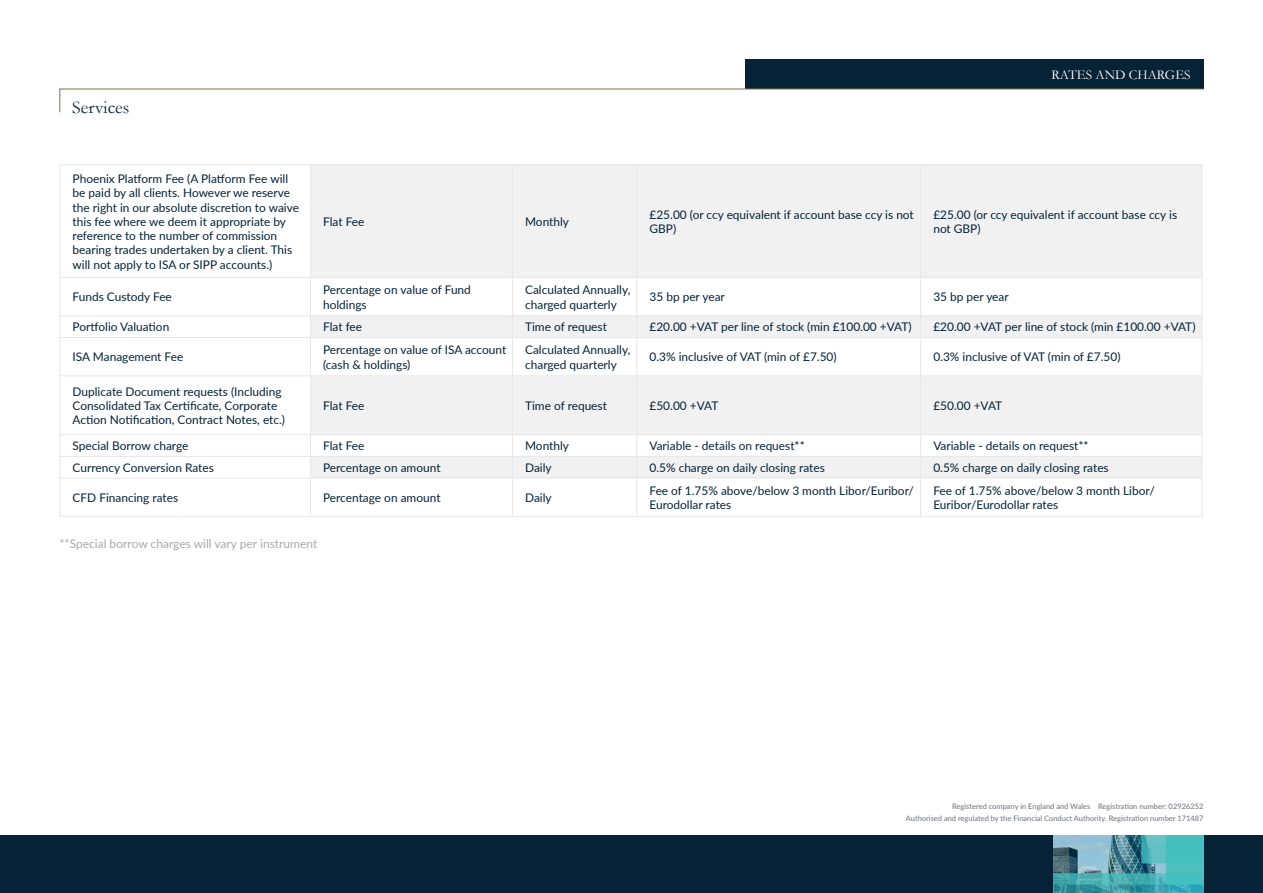
<style>
.page{position:relative;width:1263px;height:893px;background:#fff}
.page>*{position:absolute;margin:0;border:0;box-sizing:border-box;transform-origin:0 0}
.t1{font:18px "Garamond";color:#052237}
.t2{font:13.5px "Garamond";color:#fff}
.t3{font:12px "Lato";color:#a7a9ac}
.t4{font:11.85px/14.2px "Lato";color:#052237}
.t5{font:7.5px/12px "Lato";color:#6c6f7e;text-align:right}
</style>
<div class="page">
<div style="left:0;top:835px;width:1263px;height:58px;background:#052237"></div>
<img style="left:1053px;top:835px;width:150px;height:58px">
<div style="left:745px;top:60px;width:458px;height:29px;background:#052237"></div>
<svg style="left:59px;top:88px;width:1145px;height:25px"></svg>
<svg style="left:311px;top:165px;width:891px;height:172px;fill:#f1f1f2"></svg>
<svg style="left:921px;top:316px;width:281px;height:162px"></svg>
<div style="left:921px;top:376px;width:281px;height:59px;background:#f1f1f2"></div>
<hr style="left:60px;top:164px;width:250px;height:1px;background:#e6e7e8">
<hr style="left:60px;top:165px;width:1px;height:112px;background:#e6e7e8">
<hr style="left:60px;top:277px;width:250px;height:1px;background:#e6e7e8">
<hr style="left:60px;top:278px;width:1px;height:37px;background:#e6e7e8">
<hr style="left:60px;top:315px;width:250px;height:1px;background:#e6e7e8">
<svg style="left:60px;top:316px;width:1px;height:21px"></svg>
<hr style="left:60px;top:337px;width:250px;height:1px;background:#e6e7e8">
<hr style="left:60px;top:338px;width:1px;height:37px;background:#e6e7e8">
<hr style="left:60px;top:375px;width:251px;height:1px;background:#e6e7e8">
<hr style="left:60px;top:376px;width:1px;height:58px;background:#e6e7e8">
<hr style="left:60px;top:434px;width:250px;height:1px;background:#e6e7e8">
<hr style="left:60px;top:456px;width:250px;height:1px;background:#e6e7e8">
<svg style="left:60px;top:435px;width:1px;height:43px"></svg>
<hr style="left:60px;top:478px;width:250px;height:1px;background:#e6e7e8">
<hr style="left:60px;top:478px;width:1px;height:38px;background:#e6e7e8">
<hr style="left:60px;top:516px;width:250px;height:1px;background:#e6e7e8">
<hr style="left:310px;top:164px;width:202px;height:1px;background:#e6e7e8">
<hr style="left:310px;top:165px;width:1px;height:112px;background:#e6e7e8">
<hr style="left:512px;top:164px;width:125px;height:1px;background:#e6e7e8">
<hr style="left:512px;top:165px;width:1px;height:112px;background:#e6e7e8">
<hr style="left:637px;top:164px;width:284px;height:1px;background:#e6e7e8">
<hr style="left:636px;top:165px;width:1px;height:112px;background:#e6e7e8">
<hr style="left:920px;top:165px;width:1px;height:112px;background:#e6e7e8">
<hr style="left:921px;top:164px;width:281px;height:1px;background:#e6e7e8">
<hr style="left:1202px;top:165px;width:1px;height:112px;background:#e6e7e8">
<hr style="left:310px;top:277px;width:202px;height:1px;background:#e6e7e8">
<hr style="left:310px;top:278px;width:1px;height:37px;background:#e6e7e8">
<hr style="left:512px;top:277px;width:125px;height:1px;background:#e6e7e8">
<hr style="left:512px;top:278px;width:1px;height:37px;background:#e6e7e8">
<hr style="left:637px;top:277px;width:283px;height:1px;background:#e6e7e8">
<hr style="left:636px;top:278px;width:1px;height:37px;background:#e6e7e8">
<hr style="left:310px;top:315px;width:202px;height:1px;background:#e6e7e8">
<svg style="left:310px;top:316px;width:1px;height:21px"></svg>
<hr style="left:512px;top:315px;width:125px;height:1px;background:#e6e7e8">
<svg style="left:512px;top:316px;width:1px;height:21px"></svg>
<hr style="left:637px;top:315px;width:283px;height:1px;background:#e6e7e8">
<svg style="left:636px;top:316px;width:1px;height:21px"></svg>
<hr style="left:310px;top:337px;width:202px;height:1px;background:#e6e7e8">
<hr style="left:310px;top:338px;width:1px;height:37px;background:#e6e7e8">
<hr style="left:512px;top:337px;width:125px;height:1px;background:#e6e7e8">
<hr style="left:512px;top:338px;width:1px;height:37px;background:#e6e7e8">
<hr style="left:637px;top:337px;width:283px;height:1px;background:#e6e7e8">
<hr style="left:636px;top:338px;width:1px;height:37px;background:#e6e7e8">
<hr style="left:310px;top:478px;width:202px;height:1px;background:#e6e7e8">
<hr style="left:310px;top:478px;width:1px;height:38px;background:#e6e7e8">
<hr style="left:512px;top:478px;width:125px;height:1px;background:#e6e7e8">
<hr style="left:512px;top:478px;width:1px;height:38px;background:#e6e7e8">
<hr style="left:637px;top:478px;width:283px;height:1px;background:#e6e7e8">
<hr style="left:636px;top:478px;width:1px;height:38px;background:#e6e7e8">
<hr style="left:920px;top:277px;width:282px;height:1px;background:#e6e7e8">
<hr style="left:920px;top:278px;width:1px;height:37px;background:#e6e7e8">
<hr style="left:1202px;top:278px;width:1px;height:37px;background:#e6e7e8">
<hr style="left:920px;top:315px;width:282px;height:1px;background:#e6e7e8">
<svg style="left:920px;top:316px;width:1px;height:21px"></svg>
<svg style="left:1202px;top:316px;width:1px;height:21px"></svg>
<hr style="left:920px;top:337px;width:282px;height:1px;background:#e6e7e8">
<hr style="left:920px;top:338px;width:1px;height:37px;background:#e6e7e8">
<hr style="left:1202px;top:338px;width:1px;height:37px;background:#e6e7e8">
<hr style="left:920px;top:434px;width:282px;height:1px;background:#e6e7e8">
<hr style="left:920px;top:456px;width:282px;height:1px;background:#e6e7e8">
<svg style="left:310px;top:376px;width:611px;height:102px"></svg>
<svg style="left:1202px;top:435px;width:1px;height:43px"></svg>
<hr style="left:920px;top:478px;width:282px;height:1px;background:#e6e7e8">
<hr style="left:920px;top:478px;width:1px;height:38px;background:#e6e7e8">
<hr style="left:1202px;top:478px;width:1px;height:38px;background:#e6e7e8">
<hr style="left:310px;top:375px;width:202px;height:1px;background:#e6e7e8">
<hr style="left:310px;top:376px;width:1px;height:58px;background:#e6e7e8">
<hr style="left:512px;top:375px;width:125px;height:1px;background:#e6e7e8">
<hr style="left:512px;top:376px;width:1px;height:58px;background:#e6e7e8">
<hr style="left:637px;top:375px;width:283px;height:1px;background:#e6e7e8">
<hr style="left:636px;top:376px;width:1px;height:58px;background:#e6e7e8">
<hr style="left:920px;top:375px;width:282px;height:1px;background:#e6e7e8">
<hr style="left:920px;top:376px;width:1px;height:58px;background:#e6e7e8">
<hr style="left:1202px;top:376px;width:1px;height:58px;background:#e6e7e8">
<hr style="left:310px;top:516px;width:202px;height:1px;background:#e6e7e8">
<hr style="left:512px;top:516px;width:125px;height:1px;background:#e6e7e8">
<hr style="left:637px;top:516px;width:284px;height:1px;background:#e6e7e8">
<hr style="left:921px;top:516px;width:281px;height:1px;background:#e6e7e8">
<h1 class="t1" style="left:72px;top:97px;width:58px">Services</h1>
<p class="t4" style="left:73px;top:171px;width:228px">Phoenix Platform Fee (A Platform Fee will be paid by all clients. However we reserve the right in our absolute discretion to waive this fee where we deem it appropriate by reference to the number of commission bearing trades undertaken by a client. This will not apply to ISA or SIPP accounts.)</p>
<p class="t2" style="left:1051px;top:66px;width:141px">RATES AND CHARGES</p>
<p class="t4" style="left:323px;top:214px;width:43px">Flat Fee</p>
<p class="t4" style="left:525px;top:214px;width:45px">Monthly</p>
<p class="t4" style="left:649px;top:207px;width:266px">£25.00 (or ccy equivalent if account base ccy is not<br>GBP)</p>
<p class="t4" style="left:933px;top:207px;width:245px">£25.00 (or ccy equivalent if account base ccy is not GBP)</p>
<p class="t4" style="left:73px;top:289px;width:101px">Funds Custody Fee</p>
<p class="t4" style="left:323px;top:282px;width:149px">Percentage on value of Fund holdings</p>
<p class="t4" style="left:525px;top:282px;width:107px">Calculated Annually, charged quarterly</p>
<p class="t4" style="left:649px;top:289px;width:77px">35 bp per year</p>
<p class="t4" style="left:933px;top:289px;width:77px">35 bp per year</p>
<p class="t4" style="left:73px;top:319px;width:98px">Portfolio Valuation</p>
<p class="t4" style="left:323px;top:319px;width:41px">Flat fee</p>
<p class="t4" style="left:525px;top:319px;width:83px">Time of request</p>
<p class="t4" style="left:649px;top:319px;width:264px">£20.00 +VAT per line of stock (min £100.00 +VAT)</p>
<p class="t4" style="left:933px;top:319px;width:264px">£20.00 +VAT per line of stock (min £100.00 +VAT)</p>
<p class="t4" style="left:73px;top:350px;width:112px">ISA Management Fee</p>
<p class="t4" style="left:323px;top:342px;width:185px">Percentage on value of ISA account (cash &amp; holdings)</p>
<p class="t4" style="left:525px;top:342px;width:107px">Calculated Annually, charged quarterly</p>
<p class="t4" style="left:649px;top:350px;width:189px">0.3% inclusive of VAT (min of £7.50)</p>
<p class="t4" style="left:933px;top:350px;width:189px">0.3% inclusive of VAT (min of £7.50)</p>
<p class="t4" style="left:73px;top:384px;width:214px">Duplicate Document requests (Including<br>Consolidated Tax Certificate, Corporate<br>Action Notification, Contract Notes, etc.)</p>
<p class="t4" style="left:323px;top:398px;width:43px">Flat Fee</p>
<p class="t4" style="left:525px;top:398px;width:83px">Time of request</p>
<p class="t4" style="left:649px;top:398px;width:70px">£50.00 +VAT</p>
<p class="t4" style="left:933px;top:398px;width:70px">£50.00 +VAT</p>
<p class="t4" style="left:73px;top:438px;width:117px">Special Borrow charge</p>
<p class="t4" style="left:323px;top:438px;width:43px">Flat Fee</p>
<p class="t4" style="left:525px;top:438px;width:45px">Monthly</p>
<p class="t4" style="left:649px;top:438px;width:157px">Variable - details on request**</p>
<p class="t4" style="left:933px;top:438px;width:157px">Variable - details on request**</p>
<p class="t4" style="left:73px;top:460px;width:143px">Currency Conversion Rates</p>
<p class="t4" style="left:323px;top:460px;width:119px">Percentage on amount</p>
<p class="t4" style="left:525px;top:460px;width:28px">Daily</p>
<p class="t4" style="left:649px;top:460px;width:177px">0.5% charge on daily closing rates</p>
<p class="t4" style="left:933px;top:460px;width:177px">0.5% charge on daily closing rates</p>
<p class="t4" style="left:73px;top:490px;width:107px">CFD Financing rates</p>
<p class="t4" style="left:323px;top:490px;width:119px">Percentage on amount</p>
<p class="t4" style="left:525px;top:490px;width:28px">Daily</p>
<p class="t4" style="left:649px;top:483px;width:266px">Fee of 1.75% above/below 3 month Libor/Euribor/<br>Eurodollar rates</p>
<p class="t4" style="left:933px;top:483px;width:223px">Fee of 1.75% above/below 3 month Libor/<br>Euribor/Eurodollar rates</p>
<p class="t3" style="left:60px;top:535px;width:259px">**Special borrow charges will vary per instrument</p>
<p class="t5" style="left:906px;top:800px;width:299px">Registered company in England and Wales Registration number: 02926252<br>Authorised and regulated by the Financial Conduct Authority. Registration number 171487</p>
</div>
